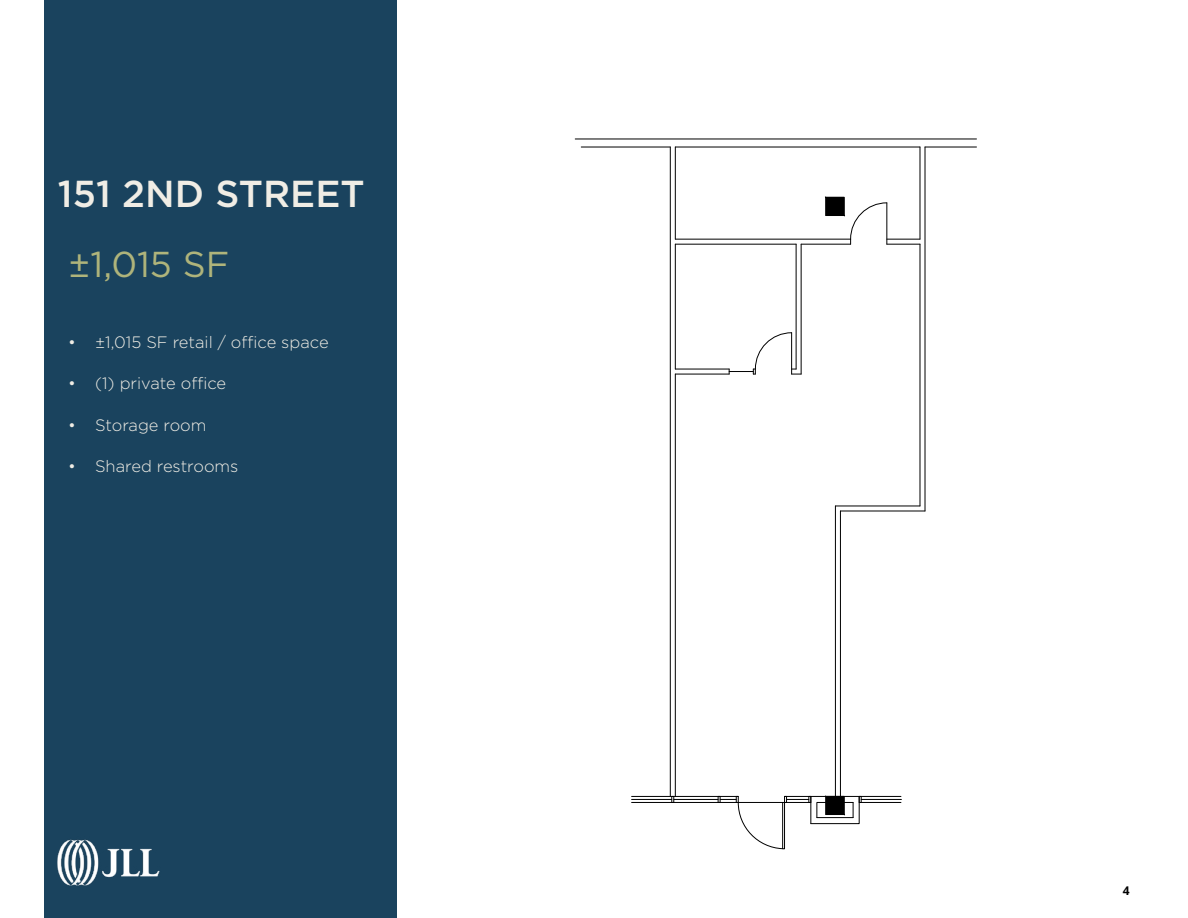
<style>
.page{position:relative;width:1188px;height:918px;background:#fff}
.page>*{position:absolute;margin:0;border:0;box-sizing:border-box;transform-origin:0 0}
.t1{font:500 37.5px "Gotham";color:#f0ede5}
.t2{font:36px "Gotham";color:#afb47b}
.t3{font:300 16.5px "Gotham";color:#f0ede5}
.t4{font:700 12px "Open Sans";color:#000}
</style>
<div class="page">
<div style="left:44px;top:0;width:353px;height:918px;background:#1a435e"></div>
<img style="left:57px;top:839px;width:103px;height:47px">
<hr style="left:675px;top:374px;width:1px;height:422px;background:#000">
<hr style="left:675px;top:244px;width:1px;height:125px;background:#000">
<hr style="left:675px;top:147px;width:1px;height:92px;background:#000">
<hr style="left:801px;top:244px;width:1px;height:130px;background:#000">
<hr style="left:796px;top:244px;width:1px;height:125px;background:#000">
<hr style="left:670px;top:147px;width:1px;height:649px;background:#000">
<hr style="left:840px;top:511px;width:85px;height:1px;background:#000">
<hr style="left:835px;top:506px;width:85px;height:1px;background:#000">
<hr style="left:675px;top:244px;width:121px;height:1px;background:#000">
<hr style="left:801px;top:244px;width:50px;height:1px;background:#000">
<hr style="left:887px;top:244px;width:33px;height:1px;background:#000">
<hr style="left:675px;top:369px;width:54px;height:1px;background:#000">
<hr style="left:675px;top:374px;width:54px;height:1px;background:#000">
<hr style="left:675px;top:239px;width:176px;height:1px;background:#000">
<hr style="left:887px;top:239px;width:33px;height:1px;background:#000">
<hr style="left:925px;top:147px;width:1px;height:364px;background:#000">
<hr style="left:920px;top:147px;width:1px;height:92px;background:#000">
<hr style="left:920px;top:244px;width:1px;height:262px;background:#000">
<hr style="left:835px;top:506px;width:1px;height:290px;background:#000">
<hr style="left:840px;top:511px;width:1px;height:285px;background:#000">
<svg style="left:671px;top:797px;width:3px;height:5px"></svg>
<hr style="left:861px;top:799px;width:40px;height:1px;background:#000">
<hr style="left:581px;top:147px;width:89px;height:1px;background:#000">
<hr style="left:675px;top:147px;width:245px;height:1px;background:#000">
<hr style="left:925px;top:147px;width:52px;height:1px;background:#000">
<hr style="left:575px;top:139px;width:402px;height:1px;background:#000">
<hr style="left:859px;top:796px;width:42px;height:1px;background:#000">
<hr style="left:859px;top:802px;width:42px;height:1px;background:#000">
<hr style="left:632px;top:802px;width:179px;height:1px;background:#000">
<hr style="left:632px;top:796px;width:106px;height:1px;background:#000">
<hr style="left:632px;top:799px;width:40px;height:1px;background:#000">
<hr style="left:674px;top:799px;width:44px;height:1px;background:#000">
<svg style="left:718px;top:796px;width:144px;height:54px"></svg>
<svg style="left:729px;top:332px;width:72px;height:43px"></svg>
<svg style="left:825px;top:197px;width:63px;height:47px"></svg>
<h1 class="t1" style="left:58px;top:169px;width:308px">151 2ND STREET</h1>
<h2 class="t2" style="left:68px;top:241px;width:163px">±1,015 SF</h2>
<p class="t3" style="left:68px;top:332px;width:262px">• ±1,015 SF retail / office space</p>
<p class="t3" style="left:68px;top:373px;width:160px">• (1) private office</p>
<p class="t3" style="left:68px;top:414px;width:140px">• Storage room</p>
<p class="t3" style="left:68px;top:456px;width:172px">• Shared restrooms</p>
<p class="t4" style="left:1123px;top:882px;width:8px">4</p>
</div>
